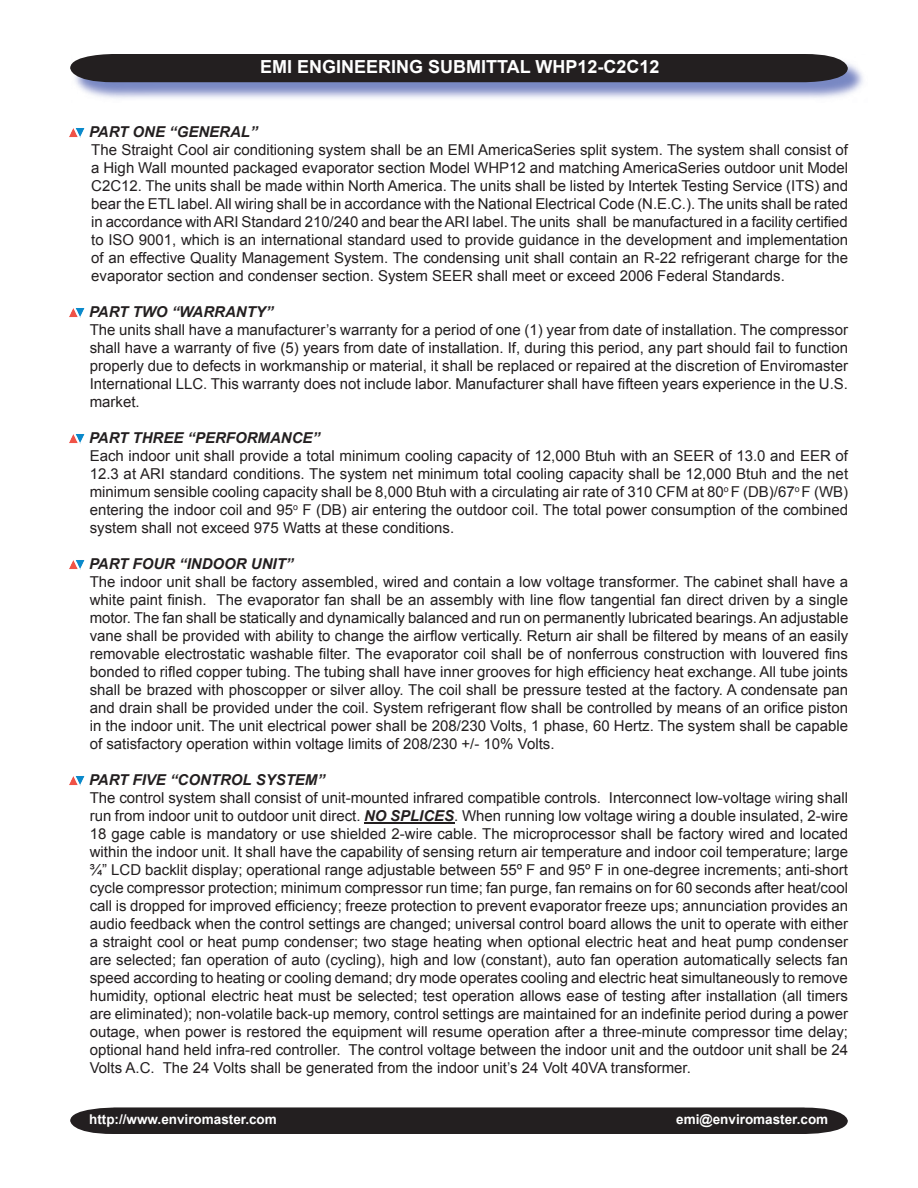
<style>
.page{position:relative;width:918px;height:1188px;background:#fff}
.page>*{position:absolute;margin:0;border:0;box-sizing:border-box;transform-origin:0 0}
.t1{font:700 18px "Arial";color:#fff}
.t2{font:15px/18px "Arial";color:#231f20;text-align:justify}
.t3{font:italic 700 15px "Arial";color:#231f20}
.t4{font:700 13.5px "Arial";color:#fff}
.s1{font-weight:700;font-style:italic}
.s2{font-size:10.5px}
</style>
<div class="page">
<div style="left:70px;top:1108px;width:778px;height:26px;background:#231f20"></div>
<hr style="left:364px;top:822px;width:90px;height:2px;background:#231f20">
<img style="left:69px;top:128px;width:16px;height:9px">
<img style="left:69px;top:308px;width:16px;height:9px">
<img style="left:69px;top:434px;width:16px;height:9px">
<img style="left:69px;top:560px;width:16px;height:9px">
<img style="left:69px;top:776px;width:16px;height:9px">
<img style="left:76px;top:63px;width:787px;height:36px">
<div style="left:70px;top:54px;width:778px;height:28px;background:#231f20"></div>
<p class="t1" style="left:260px;top:55px;width:401px">EMI ENGINEERING SUBMITTAL WHP12-C2C12</p>
<p class="t3" style="left:89px;top:122px;width:170px">PART ONE “GENERAL”</p>
<p class="t2" style="left:91px;top:141px;width:759px">The Straight Cool air conditioning system shall be an EMI AmericaSeries split system. The system shall consist of a High Wall mounted packaged evaporator section Model WHP12 and matching AmericaSeries outdoor unit Model C2C12. The units shall be made within North America. The units shall be listed by Intertek Testing Service (ITS) and bear the ETL label. All wiring shall be in accordance with the National Electrical Code (N.E.C.). The units shall be rated in accordance with ARI Standard 210/240 and bear the ARI label. The units shall be manufactured in a facility certified to ISO 9001, which is an international standard used to provide guidance in the development and implementation of an effective Quality Management System. The condensing unit shall contain an R-22 refrigerant charge for the evaporator section and condenser section. System SEER shall meet or exceed 2006 Federal Standards.</p>
<p class="t3" style="left:89px;top:302px;width:186px">PART TWO “WARRANTY”</p>
<p class="t2" style="left:90px;top:321px;width:760px">The units shall have a manufacturer’s warranty for a period of one (1) year from date of installation. The compressor shall have a warranty of five (5) years from date of installation. If, during this period, any part should fail to function properly due to defects in workmanship or material, it shall be replaced or repaired at the discretion of Enviromaster International LLC. This warranty does not include labor. Manufacturer shall have fifteen years experience in the U.S. market.</p>
<p class="t3" style="left:89px;top:428px;width:233px">PART THREE “PERFORMANCE”</p>
<p class="t2" style="left:90px;top:447px;width:760px">Each indoor unit shall provide a total minimum cooling capacity of 12,000 Btuh with an SEER of 13.0 and EER of 12.3 at ARI standard conditions. The system net minimum total cooling capacity shall be 12,000 Btuh and the net minimum sensible cooling capacity shall be 8,000 Btuh with a circulating air rate of 310 CFM at 80<sup>o</sup> F (DB)/67<sup>o</sup> F (WB) entering the indoor coil and 95<sup>o</sup> F (DB) air entering the outdoor coil. The total power consumption of the combined system shall not exceed 975 Watts at these conditions.</p>
<p class="t3" style="left:89px;top:554px;width:206px">PART FOUR “INDOOR UNIT”</p>
<p class="t2" style="left:90px;top:573px;width:760px">The indoor unit shall be factory assembled, wired and contain a low voltage transformer. The cabinet shall have a white paint finish. The evaporator fan shall be an assembly with line flow tangential fan direct driven by a single motor. The fan shall be statically and dynamically balanced and run on permanently lubricated bearings. An adjustable vane shall be provided with ability to change the airflow vertically. Return air shall be filtered by means of an easily removable electrostatic washable filter. The evaporator coil shall be of nonferrous construction with louvered fins bonded to rifled copper tubing. The tubing shall have inner grooves for high efficiency heat exchange. All tube joints shall be brazed with phoscopper or silver alloy. The coil shall be pressure tested at the factory. A condensate pan and drain shall be provided under the coil. System refrigerant flow shall be controlled by means of an orifice piston in the indoor unit. The unit electrical power shall be 208/230 Volts, 1 phase, 60 Hertz. The system shall be capable of satisfactory operation within voltage limits of 208/230 +/- 10% Volts.</p>
<p class="t2" style="left:89px;top:771px;width:761px;text-align:left"><span class="s1">PART FIVE “CONTROL SYSTEM”<br></span>The control system shall consist of unit-mounted infrared compatible controls. Interconnect low-voltage <span class="s2">W</span>iring shall run from indoor unit to outdoor unit direct. <span class="s1">NO SPLICES</span>. When running low voltage wiring a double insulated, 2-wire 18 gage cable is mandatory or use shielded 2-wire cable. The microprocessor shall be factory wired and located within the indoor unit. It shall have the capability of sensing return air temperature and indoor coil temperature; large ¾” LCD backlit display; operational range adjustable between 55º F and 95º F in one-degree increments; anti-short cycle compressor protection; minimum compressor run time; fan purge, fan remains on for 60 seconds after heat/cool call is dropped for improved efficiency; freeze protection to prevent evaporator freeze ups; annunciation provides an audio feedback when the control settings are changed; universal control board allows the unit to operate with either a straight cool or heat pump condenser; two stage heating when optional electric heat and heat pump condenser are selected; fan operation of auto (cycling), high and low (constant), auto fan operation automatically selects fan speed according to heating or cooling demand; dry mode operates cooling and electric heat simultaneously to remove humidity, optional electric heat must be selected; test operation allows ease of testing after installation (all timers are eliminated); non-volatile back-up memory, control settings are maintained for an indefinite period during a power outage, when power is restored the equipment will resume operation after a three-minute compressor time delay; optional hand held infra-red controller. The control voltage between the indoor unit and the outdoor unit shall be 24<br>Volts A.C. The 24 Volts shall be generated from the indoor unit’s 24 Volt 40VA transformer.</p>
<p class="t4" style="left:89px;top:1110px;width:189px">http://www.enviromaster.com</p>
<p class="t4" style="left:676px;top:1110px;width:153px">emi@enviromaster.com</p>
</div>
